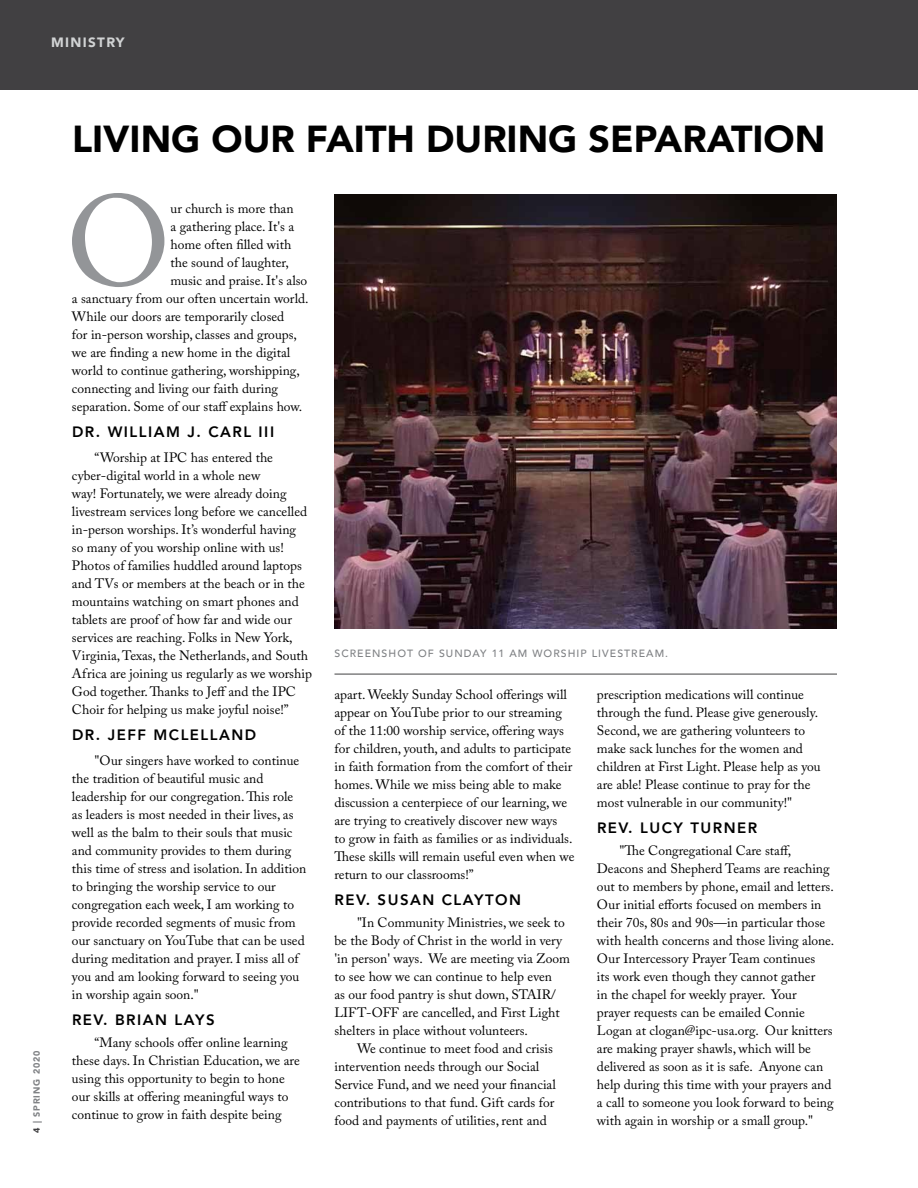
<style>
.page{position:relative;width:918px;height:1188px;background:#fff}
.page>*{position:absolute;margin:0;border:0;box-sizing:border-box;transform-origin:0 0}
.t1{font:127.5px "Adobe Caslon Pro";color:#939598}
.t2{font:900 37.5px "Avenir";color:#000}
.t3{font:800 15px "Avenir";letter-spacing:.1em;color:#000}
.t4{font:13.5px/18px "Adobe Caslon Pro";color:#000}
.t5{font:900 13.5px "Avenir";letter-spacing:.1em;color:#d1d3d4}
.t6{font:500 10.5px "Avenir";letter-spacing:.1em;color:#808285}
.t7{font:900 9px "Avenir";letter-spacing:.1em;color:#808285}
.s1{color:#414042}
</style>
<div class="page">
<img style="left:334px;top:194px;width:503px;height:435px">
<hr style="left:334px;top:674px;width:503px;height:1px;background:#414042">
<div style="left:0;top:0;width:918px;height:90px;background:#414042"></div>
<p class="t5" style="left:51px;top:31px;width:75px">MINISTRY</p>
<p class="t7" style="left:29px;top:1133px;width:84px;rotate:-90deg"><span class="s1">4</span> | SPRING 2020</p>
<h2 class="t2" style="left:72px;top:106px;width:755px">LIVING OUR FAITH DURING SEPARATION</h2>
<h1 class="t1" style="left:66px;top:167px;width:106px">O</h1>
<p class="t4" style="left:171px;top:200px;width:124px">ur church is more than</p>
<p class="t4" style="left:171px;top:218px;width:125px">a gathering place. It's a</p>
<p class="t4" style="left:171px;top:236px;width:122px">home often filled with</p>
<p class="t4" style="left:171px;top:254px;width:120px">the sound of laughter,</p>
<p class="t4" style="left:171px;top:271px;width:138px">music and praise. It's also</p>
<p class="t4" style="left:72px;top:289px;width:238px">a sanctuary from our often uncertain world.</p>
<p class="t4" style="left:72px;top:307px;width:214px">While our doors are temporarily closed</p>
<p class="t4" style="left:72px;top:325px;width:227px">for in-person worship, classes and groups,</p>
<p class="t4" style="left:72px;top:343px;width:220px">we are finding a new home in the digital</p>
<p class="t4" style="left:72px;top:361px;width:229px">world to continue gathering, worshipping,</p>
<p class="t4" style="left:72px;top:379px;width:208px">connecting and living our faith during</p>
<p class="t4" style="left:72px;top:397px;width:232px">separation. Some of our staff explains how.</p>
<p class="t3" style="left:72px;top:420px;width:204px">DR. WILLIAM J. CARL III</p>
<p class="t4" style="left:72px;top:449px;width:241px;text-indent:23px">“Worship at IPC has entered the cyber-digital world in a whole new<br>way! Fortunately, we were already doing livestream services long before we cancelled in-person worships. It’s wonderful having<br>so many of you worship online with us!<br>Photos of families huddled around laptops and TVs or members at the beach or in the mountains watching on smart phones and tablets are proof of how far and wide our services are reaching. Folks in New York, Virginia, Texas, the Netherlands, and South Africa are joining us regularly as we worship God together. Thanks to Jeff and the IPC Choir for helping us make joyful noise!”</p>
<p class="t3" style="left:72px;top:723px;width:186px">DR. JEFF MCLELLAND</p>
<p class="t4" style="left:72px;top:752px;width:236px;text-indent:23px">"Our singers have worked to continue the tradition of beautiful music and leadership for our congregation. This role as leaders is most needed in their lives, as well as the balm to their souls that music and community provides to them during this time of stress and isolation. In addition to bringing the worship service to our congregation each week, I am working to provide recorded segments of music from our sanctuary on YouTube that can be used during meditation and prayer. I miss all of you and am looking forward to seeing you in worship again soon."</p>
<p class="t3" style="left:72px;top:1008px;width:144px">REV. BRIAN LAYS</p>
<p class="t4" style="left:72px;top:1034px;width:229px;text-indent:23px">“Many schools offer online learning these days. In Christian Education, we are using this opportunity to begin to hone our skills at offering meaningful ways to continue to grow in faith despite being</p>
<p class="t6" style="left:334px;top:645px;width:335px">SCREENSHOT OF SUNDAY 11 AM WORSHIP LIVESTREAM.</p>
<p class="t4" style="left:334px;top:686px;width:241px">apart. Weekly Sunday School offerings will appear on YouTube prior to our streaming of the 11:00 worship service, offering ways for children, youth, and adults to participate in faith formation from the comfort of their homes. While we miss being able to make discussion a centerpiece of our learning, we are trying to creatively discover new ways<br>to grow in faith as families or as individuals.<br>These skills will remain useful even when we return to our classrooms!”</p>
<p class="t3" style="left:334px;top:888px;width:188px">REV. SUSAN CLAYTON</p>
<p class="t4" style="left:334px;top:914px;width:237px;text-indent:23px">"In Community Ministries, we seek to be the Body of Christ in the world in very 'in person' ways. We are meeting via Zoom to see how we can continue to help even<br>as our food pantry is shut down, STAIR/ LIFT-OFF are cancelled, and First Light shelters in place without volunteers.</p>
<p class="t4" style="left:334px;top:1040px;width:223px;text-indent:23px">We continue to meet food and crisis intervention needs through our Social Service Fund, and we need your financial contributions to that fund. Gift cards for food and payments of utilities, rent and</p>
<p class="t4" style="left:597px;top:686px;width:225px">prescription medications will continue through the fund. Please give generously.<br>Second, we are gathering volunteers to make sack lunches for the women and children at First Light. Please help as you are able! Please continue to pray for the most vulnerable in our community!"</p>
<p class="t3" style="left:597px;top:816px;width:162px">REV. LUCY TURNER</p>
<p class="t4" style="left:597px;top:842px;width:239px;text-indent:23px">"The Congregational Care staff, Deacons and Shepherd Teams are reaching out to members by phone, email and letters.<br>Our initial efforts focused on members in their 70s, 80s and 90s—in particular those with health concerns and those living alone.<br>Our Intercessory Prayer Team continues<br>its work even though they cannot gather<br>in the chapel for weekly prayer. Your<br>prayer requests can be emailed Connie Logan at clogan@ipc-usa.org. Our knitters are making prayer shawls, which will be delivered as soon as it is safe. Anyone can help during this time with your prayers and a call to someone you look forward to being with again in worship or a small group."</p>
</div>
